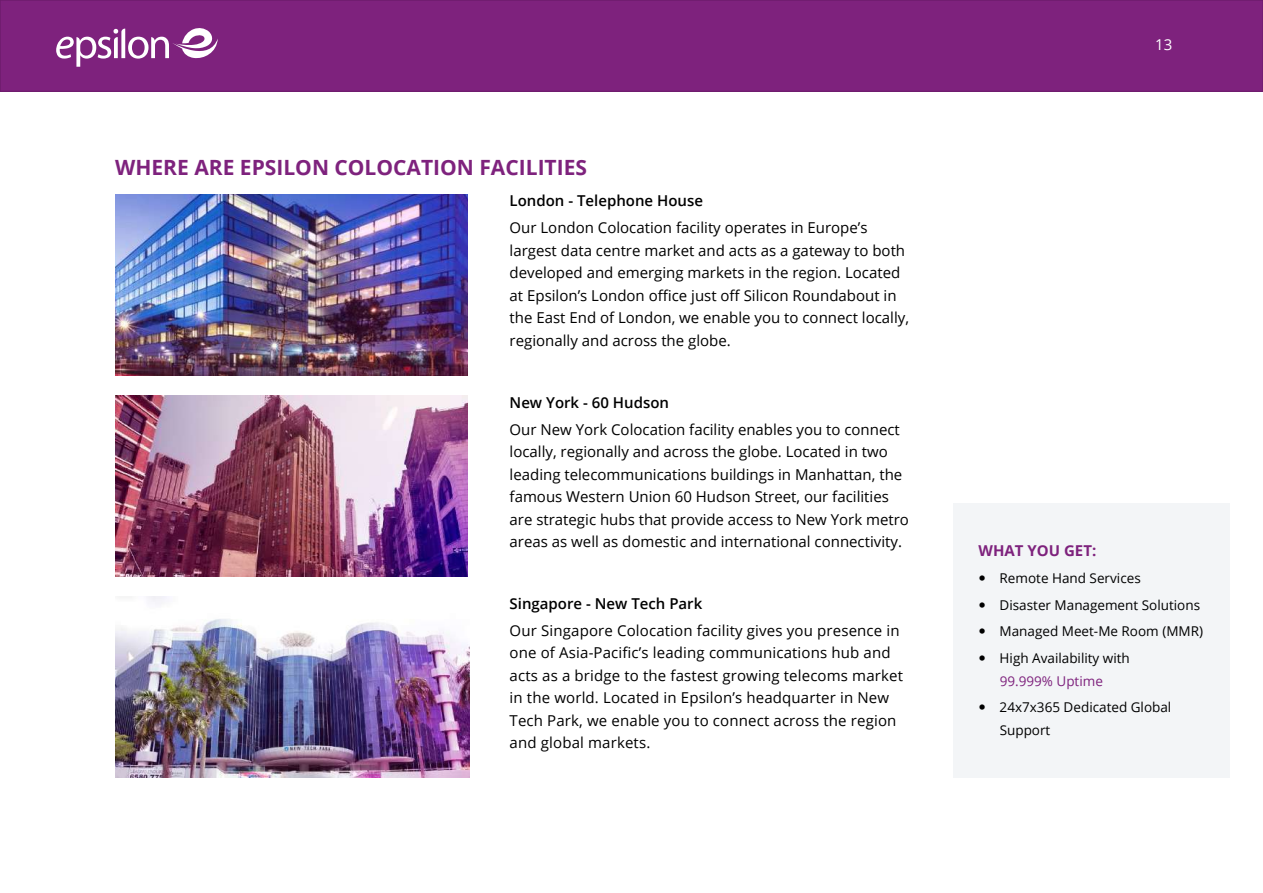
<style>
.page{position:relative;width:1263px;height:893px;background:#fff}
.page>*{position:absolute;margin:0;border:0;box-sizing:border-box;transform-origin:0 0}
.t1{font:700 21px "Open Sans";color:#7e227d}
.t2{font:15px/22.5px "Open Sans";color:#000}
.t3{font:600 15px "Open Sans";color:#000}
.t4{font:700 15px "Open Sans";color:#7e227d}
.t5{font:15px "Open Sans";color:#fff}
.t6{font:13.5px/26.7px "Open Sans";color:#000}
.t7{font:13.5px "Open Sans";color:#7e227d}
</style>
<div class="page">
<img style="left:115px;top:194px;width:353px;height:181px">
<img style="left:115px;top:396px;width:353px;height:181px">
<img style="left:115px;top:597px;width:354px;height:180px">
<div style="left:0;top:0;width:1263px;height:91px;background:#7e227d"></div>
<div style="left:0;top:0;width:1263px;height:92px;border:1px solid #6c1b6b"></div>
<svg style="left:56px;top:28px;width:162px;height:39px"></svg>
<div style="left:953px;top:503px;width:276px;height:274px;background:#f3f5f7"></div>
<h1 class="t1" style="left:115px;top:152px;width:473px">WHERE ARE EPSILON COLOCATION FACILITIES</h1>
<p class="t3" style="left:510px;top:191px;width:195px">London - Telephone House</p>
<p class="t2" style="left:510px;top:216px;width:401px">Our London Colocation facility operates in Europe’s largest data centre market and acts as a gateway to both developed and emerging markets in the region. Located at Epsilon’s London office just off Silicon Roundabout in the East End of London, we enable you to connect locally, regionally and across the globe.</p>
<p class="t3" style="left:510px;top:392px;width:161px">New York - 60 Hudson</p>
<p class="t2" style="left:510px;top:418px;width:401px">Our New York Colocation facility enables you to connect locally, regionally and across the globe. Located in two leading telecommunications buildings in Manhattan, the famous Western Union 60 Hudson Street, our facilities are strategic hubs that provide access to New York metro areas as well as domestic and international connectivity.</p>
<p class="t3" style="left:510px;top:593px;width:194px">Singapore - New Tech Park</p>
<p class="t2" style="left:510px;top:619px;width:395px">Our Singapore Colocation facility gives you presence in one of Asia-Pacific’s leading communications hub and acts as a bridge to the fastest growing telecoms market in the world. Located in Epsilon’s headquarter in New Tech Park, we enable you to connect across the region and global markets.</p>
<p class="t5" style="left:1155px;top:34px;width:19px">13</p>
<p class="t4" style="left:979px;top:540px;width:119px">WHAT YOU GET:</p>
<p class="t6" style="left:999px;top:564px;width:205px">Remote Hand Services<br>Disaster Management Solutions<br>Managed Meet-Me Room (MMR)<br>High Availability with</p>
<p class="t7" style="left:1000px;top:671px;width:105px">99.999% Uptime</p>
<p class="t6" style="left:1000px;top:696px;width:173px;line-height:22.5px">24x7x365 Dedicated Global<br>Support</p>
</div>
